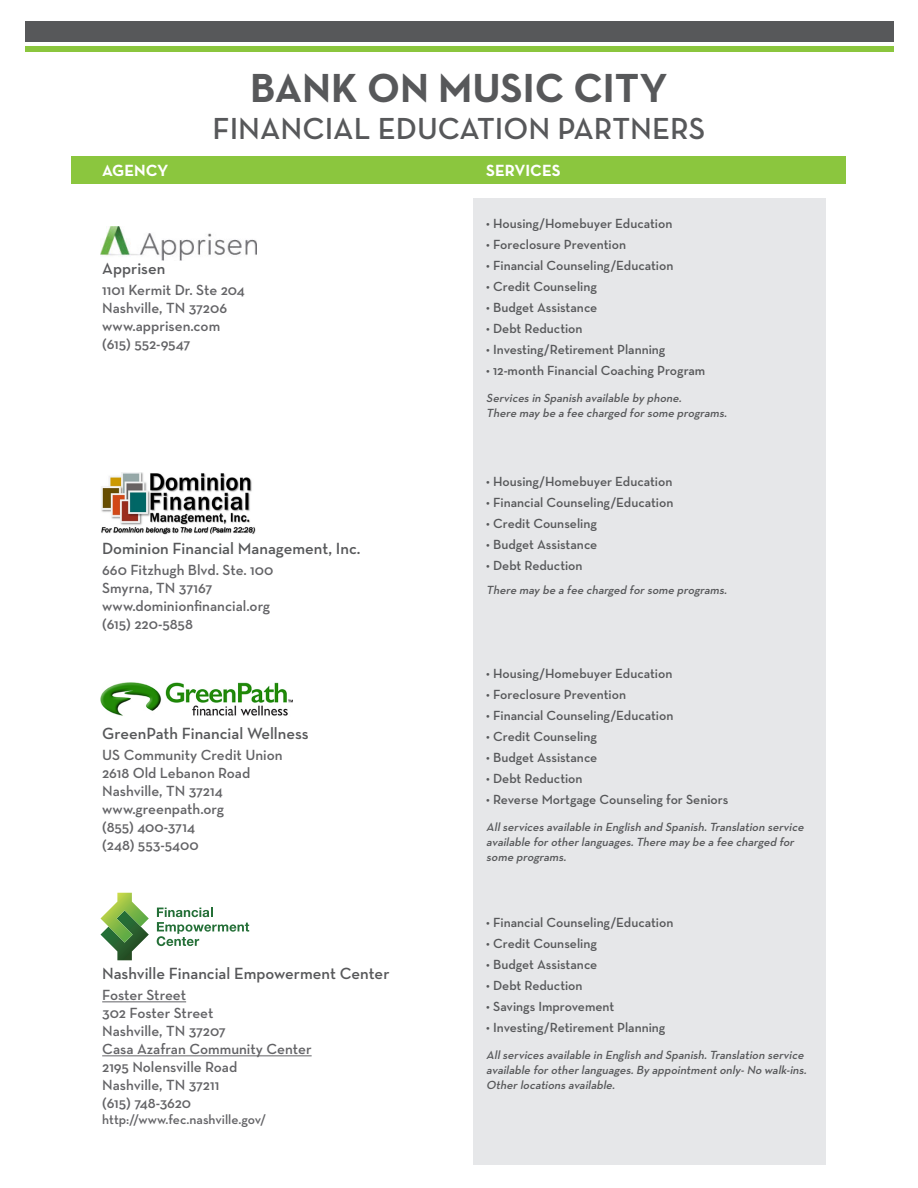
<style>
.page{position:relative;width:918px;height:1188px;background:#fff}
.page>*{position:absolute;margin:0;border:0;box-sizing:border-box;transform-origin:0 0}
.t1{font:700 41.25px "Neutra Text";color:#57585a}
.t2{font:600 31.05px "Neutra Text";color:#57585a}
.t3{font:600 16.5px "Neutra Text";color:#57585a}
.t4{font:700 16.5px "Neutra Text";color:#fff}
.t5{font:600 15px "Neutra Text";color:#636366}
.t6{font:600 13.5px "Neutra Text";color:#57585a}
.t7{font:600 13.5px "Neutra Text";color:#636366}
.t8{font:italic 600 12px/15px "Neutra Text";color:#57585a}
</style>
<div class="page">
<div style="left:72px;top:157px;width:774px;height:27px;background:#8bc63e"></div>
<hr style="left:102px;top:1002px;width:84px;height:1px;background:#636366">
<hr style="left:102px;top:1056px;width:210px;height:1px;background:#636366">
<div style="left:473px;top:199px;width:352px;height:966px;background:#e6e7e9"></div>
<img style="left:101px;top:226px;width:156px;height:34px">
<div style="left:25px;top:21px;width:868px;height:20px;background:#57585a"></div>
<div style="left:25px;top:46px;width:868px;height:6px;background:#8bc63e"></div>
<img style="left:101px;top:472px;width:154px;height:62px">
<img style="left:100px;top:682px;width:193px;height:34px">
<svg style="left:100px;top:893px;width:49px;height:67px"></svg>
<svg style="left:157px;top:908px;width:92px;height:38px"></svg>
<p class="t1" style="left:250px;top:63px;width:419px">BANK ON MUSIC CITY</p>
<p class="t2" style="left:213px;top:110px;width:494px">FINANCIAL EDUCATION PARTNERS</p>
<p class="t4" style="left:102px;top:160px;width:68px">AGENCY</p>
<p class="t4" style="left:486px;top:160px;width:76px">SERVICES</p>
<p class="t3" style="left:102px;top:259px;width:65px">Apprisen</p>
<p class="t5" style="left:102px;top:281px;width:144px">1101 Kermit Dr. Ste 204</p>
<p class="t5" style="left:102px;top:299px;width:126px">Nashville, TN 37206</p>
<p class="t5" style="left:102px;top:317px;width:120px">www.apprisen.com</p>
<p class="t5" style="left:102px;top:335px;width:90px">(615) 552-9547</p>
<p class="t3" style="left:102px;top:538px;width:260px">Dominion Financial Management, Inc.</p>
<p class="t5" style="left:102px;top:561px;width:173px">660 Fitzhugh Blvd. Ste. 100</p>
<p class="t5" style="left:102px;top:579px;width:112px">Smyrna, TN 37167</p>
<p class="t5" style="left:102px;top:597px;width:169px">www.dominionfinancial.org</p>
<p class="t5" style="left:102px;top:615px;width:92px">(615) 220-5858</p>
<p class="t3" style="left:102px;top:723px;width:208px">GreenPath Financial Wellness</p>
<p class="t5" style="left:102px;top:746px;width:182px">US Community Credit Union</p>
<p class="t5" style="left:102px;top:764px;width:150px">2618 Old Lebanon Road</p>
<p class="t5" style="left:102px;top:782px;width:122px">Nashville, TN 37214</p>
<p class="t5" style="left:102px;top:800px;width:123px">www.greenpath.org</p>
<p class="t5" style="left:102px;top:818px;width:94px">(855) 400-3714</p>
<p class="t5" style="left:102px;top:836px;width:98px">(248) 553-5400</p>
<p class="t3" style="left:102px;top:963px;width:289px">Nashville Financial Empowerment Center</p>
<p class="t5" style="left:102px;top:986px;width:85px">Foster Street</p>
<p class="t5" style="left:102px;top:1004px;width:113px">302 Foster Street</p>
<p class="t5" style="left:102px;top:1022px;width:125px">Nashville, TN 37207</p>
<p class="t5" style="left:102px;top:1040px;width:211px">Casa Azafran Community Center</p>
<p class="t5" style="left:102px;top:1058px;width:137px">2195 Nolensville Road</p>
<p class="t5" style="left:102px;top:1076px;width:119px">Nashville, TN 37211</p>
<p class="t5" style="left:102px;top:1094px;width:90px">(615) 748-3620</p>
<p class="t7" style="left:102px;top:1111px;width:165px">http://www.fec.nashville.gov/</p>
<p class="t6" style="left:486px;top:215px;width:188px">• Housing/Homebuyer Education</p>
<p class="t6" style="left:486px;top:236px;width:141px">• Foreclosure Prevention</p>
<p class="t6" style="left:486px;top:257px;width:189px">• Financial Counseling/Education</p>
<p class="t6" style="left:486px;top:278px;width:112px">• Credit Counseling</p>
<p class="t6" style="left:486px;top:299px;width:113px">• Budget Assistance</p>
<p class="t6" style="left:486px;top:320px;width:98px">• Debt Reduction</p>
<p class="t6" style="left:486px;top:341px;width:181px">• Investing/Retirement Planning</p>
<p class="t6" style="left:486px;top:362px;width:221px">• 12-month Financial Coaching Program</p>
<p class="t8" style="left:486px;top:390px;width:199px">Services in Spanish available by phone.</p>
<p class="t8" style="left:486px;top:405px;width:245px">There may be a fee charged forsome programs.</p>
<p class="t6" style="left:486px;top:473px;width:188px">• Housing/Homebuyer Education</p>
<p class="t6" style="left:486px;top:494px;width:189px">• Financial Counseling/Education</p>
<p class="t6" style="left:486px;top:515px;width:112px">• Credit Counseling</p>
<p class="t6" style="left:486px;top:536px;width:113px">• Budget Assistance</p>
<p class="t6" style="left:486px;top:557px;width:98px">• Debt Reduction</p>
<p class="t8" style="left:486px;top:582px;width:245px">There may be a fee charged forsome programs.</p>
<p class="t6" style="left:486px;top:665px;width:188px">• Housing/Homebuyer Education</p>
<p class="t6" style="left:486px;top:686px;width:141px">• Foreclosure Prevention</p>
<p class="t6" style="left:486px;top:707px;width:189px">• Financial Counseling/Education</p>
<p class="t6" style="left:486px;top:728px;width:112px">• Credit Counseling</p>
<p class="t6" style="left:486px;top:749px;width:113px">• Budget Assistance</p>
<p class="t6" style="left:486px;top:770px;width:98px">• Debt Reduction</p>
<p class="t6" style="left:486px;top:791px;width:244px">• Reverse Mortgage Counseling for Seniors</p>
<p class="t8" style="left:486px;top:819px;width:321px">Allservices available in English and Spanish.Translation service available forotherlanguages.There may be a fee charged for</p>
<p class="t8" style="left:486px;top:849px;width:84px">some programs.</p>
<p class="t6" style="left:486px;top:914px;width:189px">• Financial Counseling/Education</p>
<p class="t6" style="left:486px;top:935px;width:112px">• Credit Counseling</p>
<p class="t6" style="left:486px;top:956px;width:113px">• Budget Assistance</p>
<p class="t6" style="left:486px;top:977px;width:98px">• Debt Reduction</p>
<p class="t6" style="left:486px;top:998px;width:130px">• Savings Improvement</p>
<p class="t6" style="left:486px;top:1019px;width:181px">• Investing/Retirement Planning</p>
<p class="t8" style="left:486px;top:1047px;width:324px">Allservices available in English and Spanish.Translation service available forotherlanguages.By appointmentonly-No walk-ins.</p>
<p class="t8" style="left:486px;top:1077px;width:132px">Otherlocations available.</p>
</div>
